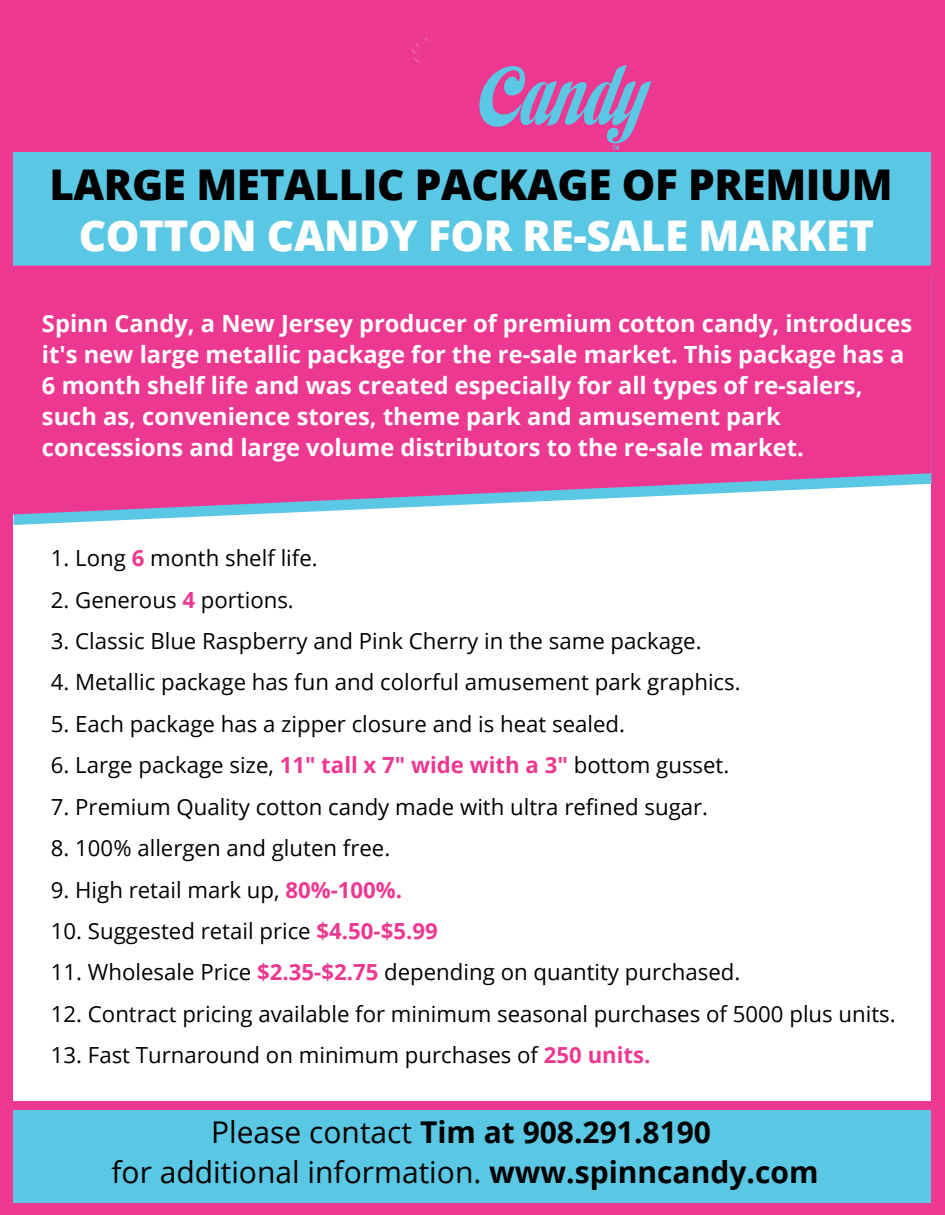
<style>
.page{position:relative;width:945px;height:1215px;background:#ed3891}
.page>*{position:absolute;margin:0;border:0;box-sizing:border-box;transform-origin:0 0}
.t1{font:800 42.3px "Open Sans";letter-spacing:-.01em;color:#000}
.t2{font:800 42.3px "Open Sans";letter-spacing:-.01em;color:#fff}
.t3{font:30px/39.9px "Open Sans";color:#000;text-align:center}
.t4{font:700 23.7px/31px "Open Sans";color:#fff}
.t5{font:22.2px "Open Sans";color:#000}
.s1{font-weight:700;color:#ed3891}
.s2{font-weight:700}
</style>
<div class="page">
<svg style="left:411px;top:37px;width:240px;height:113px"></svg>
<div style="left:14px;top:1108px;width:918px;height:95px;background:#5ac8e4"></div>
<div style="left:14px;top:152px;width:918px;height:114px;background:#5ac8e4"></div>
<div style="left:14px;top:475px;width:918px;height:635px;background:#fff"></div>
<svg style="left:14px;top:514px;width:918px;height:11px"></svg>
<svg style="left:14px;top:276px;width:918px;height:238px"></svg>
<div style="left:14px;top:1101px;width:918px;height:9px;background:#ed3891"></div>
<h1 class="t1" style="left:49px;top:153px;width:845px">LARGE METALLIC PACKAGE OF PREMIUM</h1>
<h1 class="t2" style="left:79px;top:203px;width:797px">COTTON CANDY FOR RE-SALE MARKET</h1>
<p class="t4" style="left:42px;top:307px;width:872px">Spinn Candy, a New Jersey producer of premium cotton candy, introduces it's new large metallic package for the re-sale market. This package has a 6 month shelf life and was created especially for all types of re-salers, such as, convenience stores, theme park and amusement park concessions and large volume distributors to the re-sale market.</p>
<p class="t5" style="left:51px;top:543px;width:268px">1. Long <span class="s1">6</span> month shelf life.</p>
<p class="t5" style="left:51px;top:584px;width:245px">2. Generous <span class="s1">4</span> portions.</p>
<p class="t5" style="left:51px;top:626px;width:652px">3. Classic Blue Raspberry and Pink Cherry in the same package.</p>
<p class="t5" style="left:51px;top:667px;width:691px">4. Metallic package has fun and colorful amusement park graphics.</p>
<p class="t5" style="left:51px;top:709px;width:576px">5. Each package has a zipper closure and is heat sealed.</p>
<p class="t5" style="left:51px;top:750px;width:680px">6. Large package size, <span class="s1">11" tall x 7" wide with a 3"</span> bottom gusset.</p>
<p class="t5" style="left:51px;top:791px;width:659px">7. Premium Quality cotton candy made with ultra refined sugar.</p>
<p class="t5" style="left:51px;top:833px;width:341px">8. 100% allergen and gluten free.</p>
<p class="t5" style="left:51px;top:874px;width:353px">9. High retail mark up, <span class="s1">80%-100%.</span></p>
<p class="t5" style="left:51px;top:916px;width:388px">10. Suggested retail price <span class="s1">$4.50-$5.99</span></p>
<p class="t5" style="left:51px;top:957px;width:691px">11. Wholesale Price <span class="s1">$2.35-$2.75</span> depending on quantity purchased.</p>
<p class="t5" style="left:51px;top:999px;width:846px">12. Contract pricing available for minimum seasonal purchases of 5000 plus units.</p>
<p class="t5" style="left:51px;top:1040px;width:601px">13. Fast Turnaround on minimum purchases of <span class="s1">250 units.</span></p>
<h2 class="t3" style="left:111px;top:1112px;width:709px">Please contact <span class="s2">Tim at 908.291.8190<br></span>for additional information. <span class="s2">www.spinncandy.com</span></h2>
</div>
